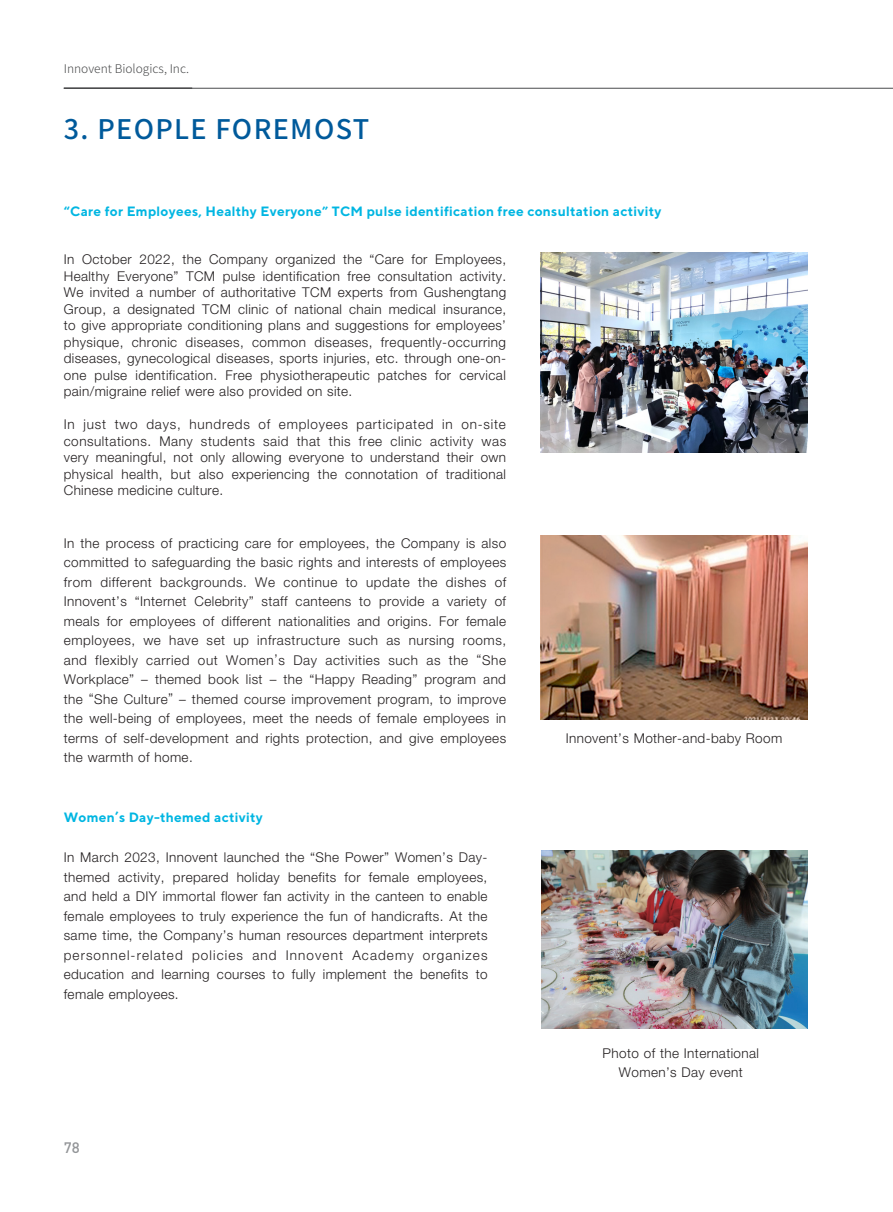
<style>
.page{position:relative;width:893px;height:1212px;background:#fff}
.page>*{position:absolute;margin:0;border:0;box-sizing:border-box;transform-origin:0 0}
.t1{font:500 27px "Source Han Sans CN";letter-spacing:.05em;color:#005a9b}
.t2{font:500 15px "DIN Pro";color:#939598}
.t3{font:300 13.5px/19.5px "Helvetica Neue LT Pro";letter-spacing:.03em;color:#231f20;text-align:justify}
.t4{font:700 13.5px "TT Norms";letter-spacing:.02em;color:#00b6e2}
.t5{font:300 12px "Source Han Sans CN";color:#4b4c4d}
</style>
<div class="page">
<img style="left:541px;top:850px;width:267px;height:178px">
<img style="left:541px;top:253px;width:267px;height:199px">
<img style="left:540px;top:536px;width:268px;height:184px">
<hr style="left:64px;top:88px;width:829px;height:1px;background:#4b4c4d">
<hr style="left:64px;top:87px;width:128px;height:2px;background:#4b4c4d">
<p class="t5" style="left:64px;top:61px;width:127px">Innovent Biologics, Inc.</p>
<h1 class="t1" style="left:64px;top:113px;width:307px">3. PEOPLE FOREMOST</h1>
<p class="t4" style="left:64px;top:203px;width:599px">“Care for Employees, Healthy Everyone” TCM pulse identification free consultation activity</p>
<p class="t3" style="left:64px;top:251px;width:444px;line-height:16.5px">In October 2022, the Company organized the “Care for Employees, Healthy Everyone” TCM pulse identification free consultation activity.<br>We invited a number of authoritative TCM experts from Gushengtang Group, a designated TCM clinic of national chain medical insurance, to give appropriate conditioning plans and suggestions for employees’ physique, chronic diseases, common diseases, frequently-occurring diseases, gynecological diseases, sports injuries, etc. through one-on&shy;one pulse identification. Free physiotherapeutic patches for cervical pain/migraine relief were also provided on site.</p>
<p class="t3" style="left:64px;top:416px;width:444px;line-height:16.5px">In just two days, hundreds of employees participated in on-site consultations. Many students said that this free clinic activity was very meaningful, not only allowing everyone to understand their own physical health, but also experiencing the connotation of traditional Chinese medicine culture.</p>
<p class="t3" style="left:64px;top:533px;width:444px">In the process of practicing care for employees, the Company is also committed to safeguarding the basic rights and interests of employees from different backgrounds. We continue to update the dishes of Innovent’s “Internet Celebrity” staff canteens to provide a variety of meals for employees of different nationalities and origins. For female employees, we have set up infrastructure such as nursing rooms, and flexibly carried out Women’s Day activities such as the “She Workplace” – themed book list – the “Happy Reading” program and the “She Culture” – themed course improvement program, to improve the well-being of employees, meet the needs of female employees in terms of self-development and rights protection, and give employees the warmth of home.</p>
<p class="t4" style="left:64px;top:809px;width:201px">Women’s Day-themed activity</p>
<p class="t3" style="left:64px;top:847px;width:425px">In March 2023, Innovent launched the “She Power” Women’s Day&shy;themed activity, prepared holiday benefits for female employees, and held a DIY immortal flower fan activity in the canteen to enable female employees to truly experience the fun of handicrafts. At the same time, the Company’s human resources department interprets personnel-related policies and Innovent Academy organizes education and learning courses to fully implement the benefits to female employees.</p>
<p class="t2" style="left:64px;top:1137px;width:17px">78</p>
<p class="t3" style="left:566px;top:728px;width:218px">Innovent’s Mother-and-baby Room</p>
<p class="t3" style="left:603px;top:1043px;width:158px;text-align:center">Photo of the International<br>Women’s Day event</p>
</div>
